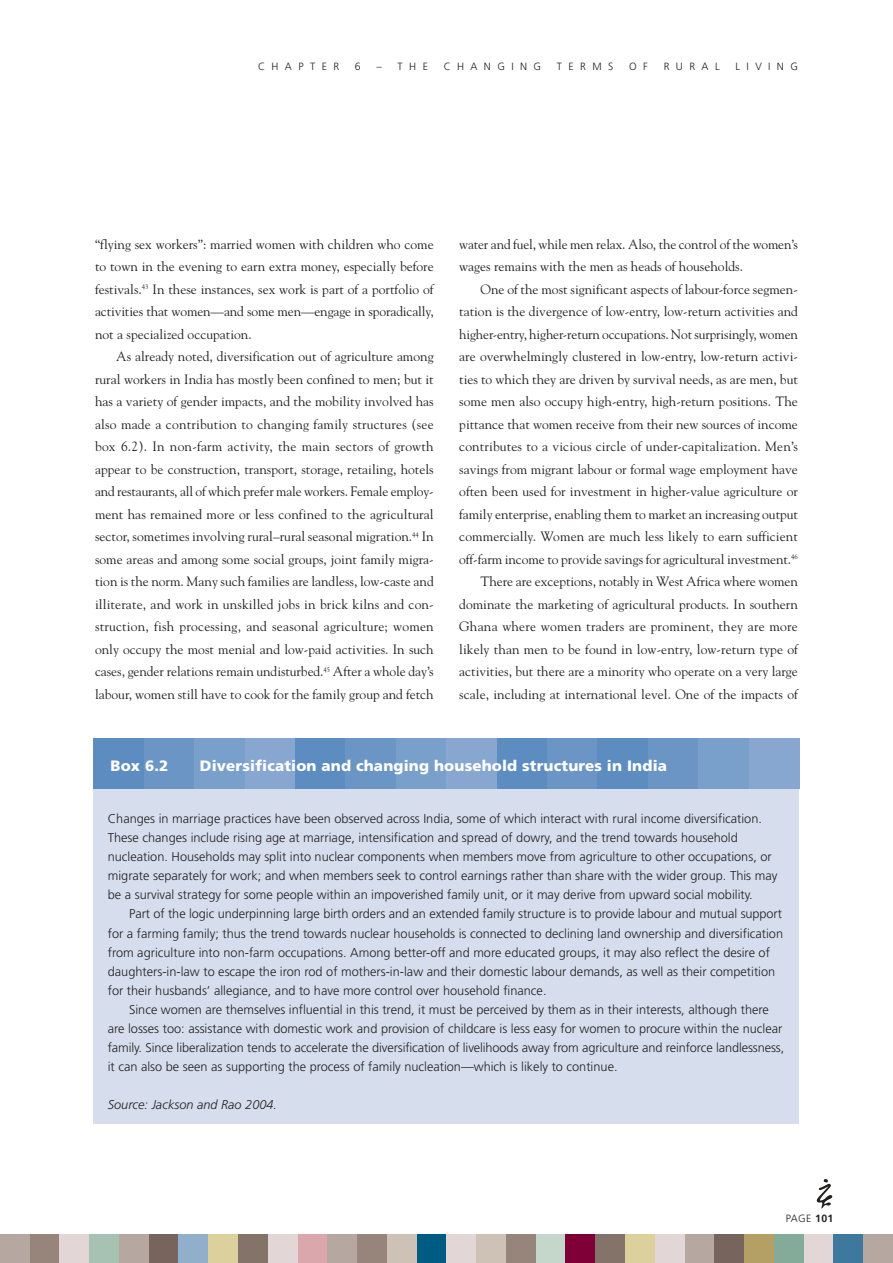
<style>
.page{position:relative;width:893px;height:1263px;background:#fff}
.page>*{position:absolute;margin:0;border:0;box-sizing:border-box;transform-origin:0 0}
.t1{font:900 15px "Frutiger";letter-spacing:.01em;color:#fff}
.t2{font:13.5px/22.5px "Goudy";color:#231f1f;text-align:justify}
.t3{font:300 12.75px/19px "Frutiger";color:#231f1f}
.t4{font:italic 300 12.75px "Frutiger";color:#231f1f}
.t5{font:300 10.5px "Frutiger";letter-spacing:.61em;color:#231f1f}
.s1{font-weight:700}
</style>
<div class="page">
<div style="left:0;top:1234px;width:30px;height:29px;background:#b6a7a0"></div>
<div style="left:30px;top:1234px;width:30px;height:29px;background:#97857c"></div>
<div style="left:60px;top:1234px;width:29px;height:29px;background:#e2d6d7"></div>
<div style="left:89px;top:1234px;width:30px;height:29px;background:#a7c2b3"></div>
<div style="left:119px;top:1234px;width:30px;height:29px;background:#b6a7a0"></div>
<div style="left:149px;top:1234px;width:30px;height:29px;background:#76645d"></div>
<div style="left:179px;top:1234px;width:29px;height:29px;background:#91afca"></div>
<div style="left:208px;top:1234px;width:30px;height:29px;background:#dcd09c"></div>
<div style="left:238px;top:1234px;width:30px;height:29px;background:#847369"></div>
<div style="left:268px;top:1234px;width:30px;height:29px;background:#e2d6d7"></div>
<div style="left:298px;top:1234px;width:29px;height:29px;background:#daa7ad"></div>
<div style="left:327px;top:1234px;width:30px;height:29px;background:#b6a7a0"></div>
<div style="left:357px;top:1234px;width:30px;height:29px;background:#97857c"></div>
<div style="left:387px;top:1234px;width:30px;height:29px;background:#cec1b6"></div>
<div style="left:417px;top:1234px;width:29px;height:29px;background:#005b83"></div>
<div style="left:446px;top:1234px;width:30px;height:29px;background:#e2d6d7"></div>
<div style="left:476px;top:1234px;width:30px;height:29px;background:#cec1b6"></div>
<div style="left:506px;top:1234px;width:30px;height:29px;background:#97857c"></div>
<div style="left:536px;top:1234px;width:30px;height:29px;background:#c4d7ca"></div>
<div style="left:566px;top:1234px;width:29px;height:29px;background:#7e0037"></div>
<div style="left:595px;top:1234px;width:30px;height:29px;background:#847369"></div>
<div style="left:625px;top:1234px;width:30px;height:29px;background:#dcd09c"></div>
<div style="left:655px;top:1234px;width:30px;height:29px;background:#e2d6d7"></div>
<div style="left:685px;top:1234px;width:29px;height:29px;background:#b6a7a0"></div>
<div style="left:714px;top:1234px;width:30px;height:29px;background:#76645d"></div>
<div style="left:744px;top:1234px;width:30px;height:29px;background:#b49f64"></div>
<div style="left:774px;top:1234px;width:30px;height:29px;background:#84aa99"></div>
<div style="left:804px;top:1234px;width:29px;height:29px;background:#e2d6d7"></div>
<div style="left:833px;top:1234px;width:30px;height:29px;background:#3e789c"></div>
<div style="left:863px;top:1234px;width:29px;height:29px;background:#b6a7a0"></div>
<svg style="left:817px;top:1179px;width:16px;height:29px"></svg>
<div style="left:94px;top:738px;width:705px;height:385px;background:#d6deee"></div>
<div style="left:94px;top:738px;width:50px;height:50px;background:#5d8dc0"></div>
<div style="left:144px;top:738px;width:50px;height:50px;background:#6b95c5"></div>
<div style="left:194px;top:738px;width:51px;height:50px;background:#799fcb"></div>
<div style="left:245px;top:738px;width:50px;height:50px;background:#87a7d0"></div>
<div style="left:295px;top:738px;width:51px;height:50px;background:#5d8dc0"></div>
<div style="left:346px;top:738px;width:50px;height:50px;background:#6b95c5"></div>
<div style="left:396px;top:738px;width:50px;height:50px;background:#799fcb"></div>
<div style="left:446px;top:738px;width:51px;height:50px;background:#87a7d0"></div>
<div style="left:497px;top:738px;width:50px;height:50px;background:#5d8dc0"></div>
<div style="left:547px;top:738px;width:51px;height:50px;background:#6b95c5"></div>
<div style="left:598px;top:738px;width:50px;height:50px;background:#5d8dc0"></div>
<div style="left:648px;top:738px;width:51px;height:50px;background:#6b95c5"></div>
<div style="left:699px;top:738px;width:50px;height:50px;background:#799fcb"></div>
<div style="left:749px;top:738px;width:50px;height:50px;background:#87a7d0"></div>
<p class="t5" style="left:258px;top:62px;width:83px">CHAPTER</p>
<p class="t5" style="left:355px;top:62px;width:7px">6</p>
<p class="t5" style="left:377px;top:62px;width:53px">– THE</p>
<p class="t5" style="left:444px;top:62px;width:99px">CHANGING</p>
<p class="t5" style="left:557px;top:62px;width:58px">TERMS</p>
<p class="t5" style="left:629px;top:62px;width:20px">O F</p>
<p class="t5" style="left:664px;top:62px;width:58px">RURAL</p>
<p class="t5" style="left:735px;top:62px;width:64px">LIVING</p>
<p class="t2" style="left:95px;top:234px;width:340px">“flying sex workers”: married women with children who come to town in the evening to earn extra money, especially before festivals.<sup>43</sup> In these instances, sex work is part of a portfolio of activities that women—and some men—engage in sporadically, not a specialized occupation.</p>
<p class="t2" style="left:95px;top:346px;width:340px;text-indent:21px">As already noted, diversification out of agriculture among rural workers in India has mostly been confined to men; but it has a variety of gender impacts, and the mobility involved has also made a contribution to changing family structures (see box 6.2). In non-farm activity, the main sectors of growth appear to be construction, transport, storage, retailing, hotels and restaurants, all of which prefer male workers. Female employ&shy;ment has remained more or less confined to the agricultural sector, sometimes involving rural–rural seasonal migration.<sup>44</sup> In some areas and among some social groups, joint family migra&shy;tion is the norm. Many such families are landless, low-caste and illiterate, and work in unskilled jobs in brick kilns and con&shy;struction, fish processing, and seasonal agriculture; women only occupy the most menial and low-paid activities. In such cases, gender relations remain undisturbed.<sup>45</sup> After a whole day’s labour, women still have to cook for the family group and fetch</p>
<p class="t2" style="left:459px;top:234px;width:340px">water and fuel, while men relax. Also, the control of the women’s wages remains with the men as heads of households.</p>
<p class="t2" style="left:459px;top:279px;width:340px;text-align:right">One of the most significant aspects of labour-force segmen&shy;tation is the divergence of low-entry, low-return activities and higher-entry, higher-return occupations. Not surprisingly, women are overwhelmingly clustered in low-entry, low-return activi&shy;ties to which they are driven by survival needs, as are men, but some men also occupy high-entry, high-return positions. The pittance that women receive from their new sources of income contributes to a vicious circle of under-capitalization. Men’s savings from migrant labour or formal wage employment have often been used for investment in higher-value agriculture or family enterprise, enabling them to market an increasing output commercially. Women are much less likely to earn sufficient off-farm income to provide savings for agricultural investment.<sup>46<br></sup>There are exceptions, notably in West Africa where women dominate the marketing of agricultural products. In southern Ghana where women traders are prominent, they are more likely than men to be found in low-entry, low-return type of activities, but there are a minority who operate on a very large scale, including at international level. One of the impacts of</p>
<p class="t1" style="left:111px;top:759px;width:59px">Box 6.2</p>
<p class="t1" style="left:200px;top:759px;width:469px">Diversification and changing household structures in India</p>
<p class="t3" style="left:108px;top:810px;width:671px">Changes in marriage practices have been observed across India, some of which interact with rural income diversification.<br>These changes include rising age at marriage, intensification and spread of dowry, and the trend towards household nucleation. Households may split into nuclear components when members move from agriculture to other occupations, or migrate separately for work; and when members seek to control earnings rather than share with the wider group. This may be a survival strategy for some people within an impoverished family unit, or it may derive from upward social mobility.</p>
<p class="t3" style="left:108px;top:905px;width:677px;text-indent:21px">Part of the logic underpinning large birth orders and an extended family structure is to provide labour and mutual support for a farming family; thus the trend towards nuclear households is connected to declining land ownership and diversification from agriculture into non-farm occupations. Among better-off and more educated groups, it may also reflect the desire of daughters-in-law to escape the iron rod of mothers-in-law and their domestic labour demands, as well as their competition for their husbands’ allegiance, and to have more control over household finance.</p>
<p class="t3" style="left:108px;top:1001px;width:678px;text-indent:21px">Since women are themselves influential in this trend, it must be perceived by them as in their interests, although there are losses too: assistance with domestic work and provision of childcare is less easy for women to procure within the nuclear family. Since liberalization tends to accelerate the diversification of livelihoods away from agriculture and reinforce landlessness, it can also be seen as supporting the process of family nucleation—which is likely to continue.</p>
<p class="t4" style="left:108px;top:1099px;width:171px">Source: Jackson and Rao 2004.</p>
<p class="t5" style="left:786px;top:1214px;width:49px">PAGE <span class="s1">101</span></p>
</div>
